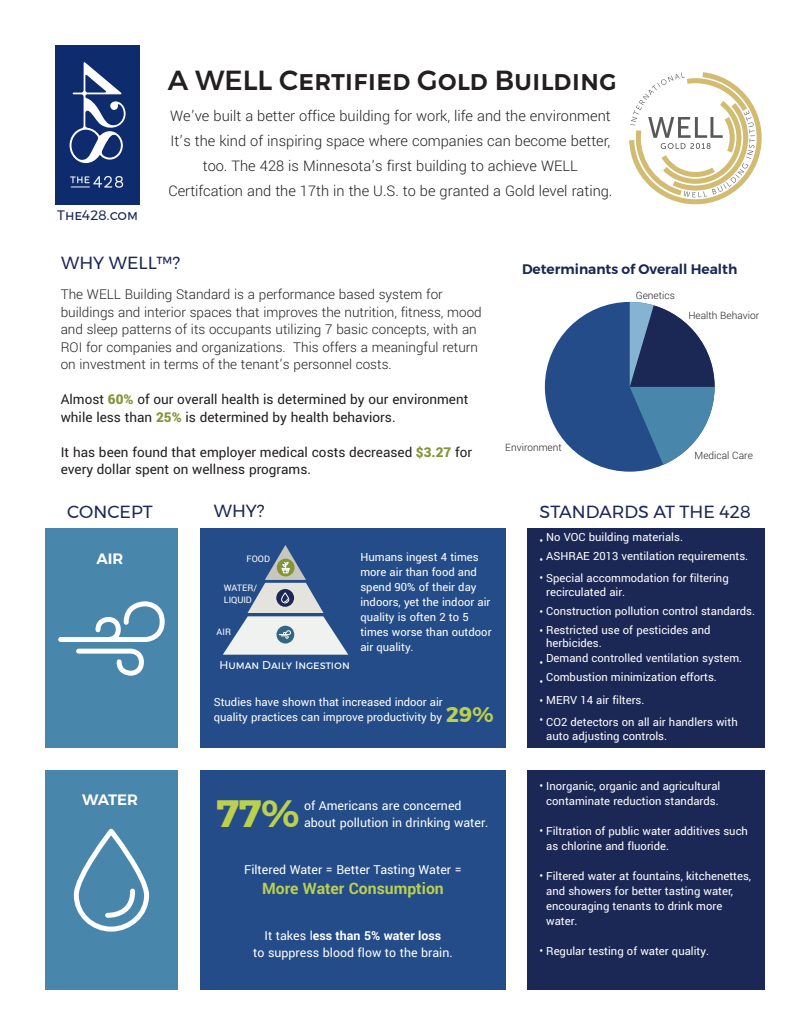
<style>
.page{position:relative;width:810px;height:1035px;background:#fff}
.page>*{position:absolute;margin:0;border:0;box-sizing:border-box;transform-origin:0 0}
.t1{font:700 38px "Montserrat";color:#bdd04d}
.t2{font:500 27.5px "Montserrat";color:#231f20}
.t3{font:700 21.12px "Montserrat";color:#bdd04d}
.t4{font:17.5px "Montserrat";color:#1b2856}
.t5{font:700 17.5px "Yantramanav";color:#bdd04d}
.t6{font:300 16.25px/25px "Yantramanav";color:#231f20;text-align:center}
.t7{font:300 15px/17.5px "Yantramanav";color:#231f20}
.t8{font:15px/17.5px "Yantramanav";color:#231f20}
.t9{font:600 15px "Montserrat";color:#fff}
.t10{font:13.75px/16.5px "Yantramanav";color:#fff}
.t11{font:600 13.75px "Montserrat";color:#1b2856}
.t12{font:13.75px "Montserrat";color:#1b2856}
.t13{font:12.5px/15px "Yantramanav";color:#fff}
.t14{font:300 11.25px "Yantramanav";color:#231f20}
.t15{font:11.25px "Montserrat";color:#fff}
.t16{font:10px/12px "Yantramanav";color:#fff}
.s1{font-weight:900;color:#849539}
.s2{font-weight:700}
</style>
<div class="page">
<div style="left:527px;top:770px;width:238px;height:220px;background:#1b2856"></div>
<div style="left:527px;top:528px;width:238px;height:220px;background:#1b2856"></div>
<div style="left:45px;top:770px;width:133px;height:220px;background:#4986ac"></div>
<div style="left:45px;top:528px;width:133px;height:220px;background:#4986ac"></div>
<svg style="left:58px;top:601px;width:107px;height:75px"></svg>
<div style="left:74px;top:829px;width:75px;height:103px;border:5px solid #fff;border-radius:34px"></div>
<svg style="left:105px;top:888px;width:33px;height:32px"></svg>
<div style="left:200px;top:528px;width:305px;height:220px;background:#234c89"></div>
<div style="left:200px;top:770px;width:305px;height:220px;background:#234c89"></div>
<svg style="left:223px;top:545px;width:125px;height:110px"></svg>
<div style="left:545px;top:302px;width:170px;height:170px;background:#234c89;border-radius:50%"></div>
<svg style="left:630px;top:302px;width:85px;height:163px"></svg>
<div style="left:55px;top:45px;width:85px;height:160px;background:#0d2b6d"></div>
<svg style="left:70px;top:176px;width:53px;height:12px"></svg>
<svg style="left:70px;top:62px;width:56px;height:101px"></svg>
<svg style="left:629px;top:72px;width:133px;height:132px"></svg>
<p class="t12" style="left:57px;top:204px;width:82px">THE428.COM</p>
<h2 class="t2" style="left:168px;top:58px;width:450px">A WELL CERTIFIED GOLD BUILDING</h2>
<p class="t6" style="left:168px;top:104px;width:446px">We’ve built a better office building for work, life and the environment It’s the kind of inspiring space where companies can become better, too. The 428 is Minnesota’s first building to achieve WELL Certifcation and the 17th in the U.S. to be granted a Gold level rating.</p>
<h3 class="t4" style="left:61px;top:249px;width:120px">WHY WELL™?</h3>
<p class="t7" style="left:61px;top:286px;width:423px">The WELL Building Standard is a performance based system for buildings and interior spaces that improves the nutrition, fitness, mood and sleep patterns of its occupants utilizing 7 basic concepts, with an ROI for companies and organizations. This offers a meaningful return on investment in terms of the tenant’s personnel costs.</p>
<p class="t8" style="left:61px;top:391px;width:409px">Almost <span class="s1">60%</span> of our overall health is determined by our environment while less than <span class="s1">25%</span> is determined by health behaviors.</p>
<p class="t8" style="left:61px;top:444px;width:413px">It has been found that employer medical costs decreased <span class="s1">$3.27</span> for every dollar spent on wellness programs.</p>
<p class="t11" style="left:522px;top:258px;width:217px">Determinants of Overall Health</p>
<p class="t14" style="left:505px;top:441px;width:58px">Environment</p>
<p class="t14" style="left:636px;top:288px;width:41px">Genetics</p>
<p class="t14" style="left:688px;top:309px;width:72px">Health Behavior</p>
<p class="t14" style="left:695px;top:448px;width:60px">Medical Care</p>
<h3 class="t4" style="left:67px;top:499px;width:87px">CONCEPT</h3>
<h3 class="t4" style="left:214px;top:498px;width:52px">WHY?</h3>
<h3 class="t4" style="left:540px;top:499px;width:213px">STANDARDS AT THE 428</h3>
<p class="t9" style="left:97px;top:546px;width:28px">AIR</p>
<p class="t9" style="left:82px;top:788px;width:57px">WATER</p>
<p class="t16" style="left:247px;top:553px;width:25px">FOOD</p>
<p class="t16" style="left:224px;top:582px;width:35px">WATER/<br>LIQUID</p>
<p class="t16" style="left:217px;top:626px;width:16px">AIR</p>
<p class="t15" style="left:219px;top:656px;width:132px">HUMAN DAILY INGESTION</p>
<p class="t13" style="left:360px;top:550px;width:133px">Humans ingest 4 times more air than food and spend 90% of their day indoors, yet the indoor air quality is often 2 to 5 times worse than outdoor air quality.</p>
<p class="t13" style="left:214px;top:695px;width:231px">Studies have shown that increased indoor air quality practices can improve productivity by</p>
<h3 class="t3" style="left:446px;top:698px;width:49px">29%</h3>
<h1 class="t1" style="left:217px;top:783px;width:84px">77%</h1>
<p class="t10" style="left:304px;top:798px;width:186px">of Americans are concerned about pollution in drinking water.</p>
<p class="t10" style="left:244px;top:861px;width:219px">Filtered Water = Better Tasting Water =</p>
<h3 class="t5" style="left:262px;top:878px;width:183px">More Water Consumption</h3>
<p class="t10" style="left:253px;top:928px;width:201px;text-align:center">It takes l<span class="s2">ess than 5% water loss<br></span>to suppress blood flow to the brain.</p>
<p class="t13" style="left:546px;top:528px;width:204px;line-height:18.8px">No VOC building materials.<br>ASHRAE 2013 ventilation requirements.</p>
<p class="t13" style="left:546px;top:572px;width:184px;line-height:13.8px;text-indent:-7px">• Special accommodation for filtering recirculated air.</p>
<p class="t13" style="left:540px;top:604px;width:217px">• Construction pollution control standards.</p>
<p class="t13" style="left:546px;top:623px;width:166px;line-height:13.8px;text-indent:-7px">• Restricted use of pesticides and herbicides.</p>
<p class="t13" style="left:546px;top:649px;width:198px;line-height:18.8px">Demand controlled ventilation system.<br>Combustion minimization efforts.</p>
<p class="t13" style="left:546px;top:689px;width:193px;line-height:22.5px;text-indent:-7px">• MERV 14 air filters.<br>CO2 detectors on all air handlers with</p>
<p class="t13" style="left:546px;top:729px;width:122px">auto adjusting controls.</p>
<p class="t13" style="left:540px;top:779px;width:182px;text-align:center">• Inorganic, organic and agricultural contaminate reduction standards.</p>
<p class="t13" style="left:546px;top:824px;width:203px;text-indent:-7px">• Filtration of public water additives such as chlorine and fluoride.</p>
<p class="t13" style="left:546px;top:869px;width:206px;text-indent:-7px">• Filtered water at fountains, kitchenettes, and showers for better tasting water, encouraging tenants to drink more water.</p>
<p class="t13" style="left:540px;top:944px;width:171px">• Regular testing of water quality.</p>
<p class="t13" style="left:540px;top:532px;width:5px;line-height:18.8px">• •</p>
<p class="t13" style="left:540px;top:654px;width:5px;line-height:18.8px">• •</p>
<p class="t13" style="left:540px;top:712px;width:5px">•</p>
</div>
